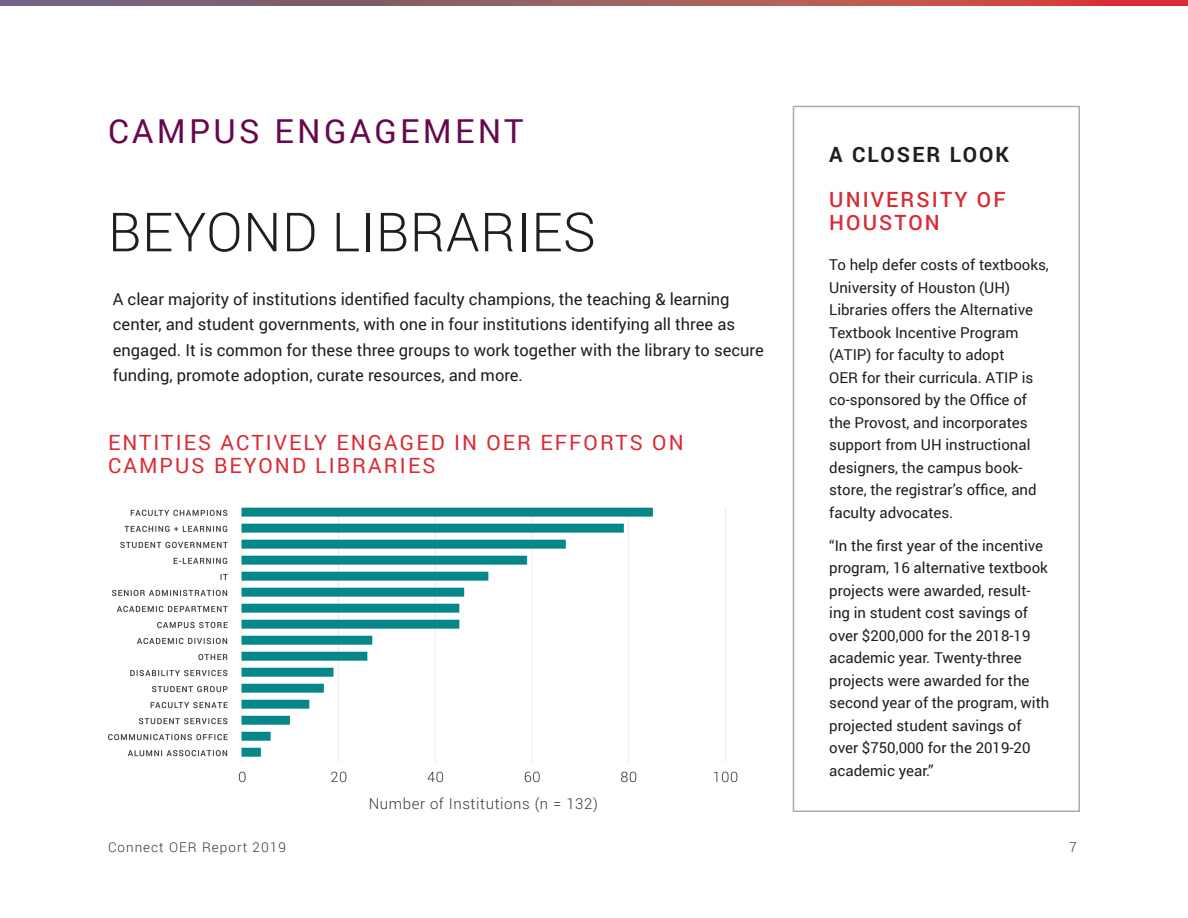
<style>
.page{position:relative;width:1188px;height:918px;background:#fff}
.page>*{position:absolute;margin:0;border:0;box-sizing:border-box;transform-origin:0 0}
.t1{font:300 54px "Roboto";letter-spacing:.01em;color:#1d201f}
.t2{font:33px "Roboto";letter-spacing:.1em;color:#67074e}
.t3{font:21px/22.5px "Roboto";letter-spacing:.1em;color:#da2a35}
.t4{font:500 21px/22.5px "Roboto";letter-spacing:.1em;color:#da2a35}
.t5{font:700 21px "Roboto";letter-spacing:.1em;color:#1d201f}
.t6{font:16.5px/25.5px "Roboto";color:#1d201f}
.t7{font:15px/22.5px "Roboto";color:#1d201f}
.t8{font:300 15px "Roboto";letter-spacing:.04em;color:#353534}
.t9{font:300 13.5px "Roboto";letter-spacing:.075em;color:#353534}
</style>
<div class="page">
<svg style="left:0;top:0;width:1188px;height:6px;background:#a1585d"></svg>
<img style="left:108px;top:507px;width:630px;height:276px">
<div style="left:793px;top:106px;width:287px;height:706px;border:2px solid #abadb0"></div>
<p class="t2" style="left:108px;top:108px;width:417px">CAMPUS ENGAGEMENT</p>
<p class="t1" style="left:108px;top:195px;width:489px">BEYOND LIBRARIES</p>
<p class="t6" style="left:113px;top:285px;width:652px">A clear majority of institutions identified faculty champions, the teaching &amp; learning center, and student governments, with one in four institutions identifying all three as engaged. It is common for these three groups to work together with the library to secure funding, promote adoption, curate resources, and more.</p>
<p class="t3" style="left:108px;top:431px;width:577px">ENTITIES ACTIVELY ENGAGED IN OER EFFORTS ON<br>CAMPUS BEYOND LIBRARIES</p>
<p class="t8" style="left:369px;top:793px;width:231px">Number of Institutions (n = 132)</p>
<p class="t5" style="left:829px;top:139px;width:181px">A CLOSER LOOK</p>
<p class="t4" style="left:829px;top:188px;width:178px">UNIVERSITY OF<br>HOUSTON</p>
<p class="t7" style="left:829px;top:253px;width:221px">To help defer costs of textbooks,<br>University of Houston (UH)<br>Libraries offers the Alternative<br>Textbook Incentive Program (ATIP) for faculty to adopt<br>OER for their curricula. ATIP is co-sponsored by the Office of the Provost, and incorporates support from UH instructional designers, the campus book&shy;store, the registrar’s office, and faculty advocates.</p>
<p class="t7" style="left:829px;top:534px;width:222px">“In the first year of the incentive program, 16 alternative textbook projects were awarded, result&shy;ing in student cost savings of over $200,000 for the 2018-19 academic year. Twenty-three projects were awarded for the second year of the program, with projected student savings of over $750,000 for the 2019-20 academic year.”</p>
<p class="t9" style="left:108px;top:838px;width:179px">Connect OER Report 2019</p>
<p class="t9" style="left:1070px;top:838px;width:9px">7</p>
</div>
